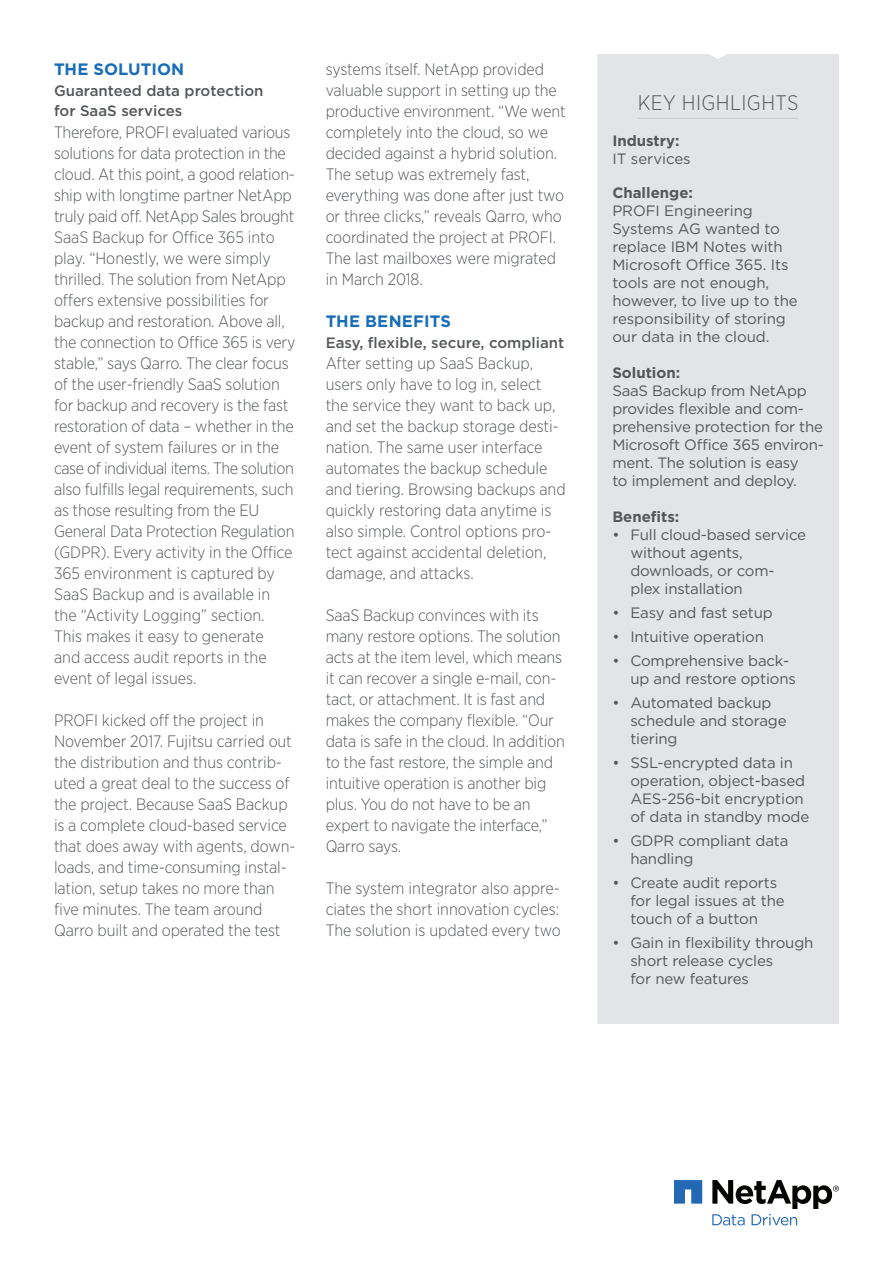
<style>
.page{position:relative;width:893px;height:1263px;background:#fff}
.page>*{position:absolute;margin:0;border:0;box-sizing:border-box;transform-origin:0 0}
.t1{font:300 21px "Gotham Narrow";letter-spacing:.02em;color:#55585a}
.t2{font:300 16.5px/21px "Gotham Narrow";letter-spacing:-.01em;color:#55585a}
.t3{font:700 16.5px "Gotham HTF";letter-spacing:.005em;color:#186db6}
.t4{font:15px/18px "Gotham";letter-spacing:-.01em;color:#55585a}
.t5{font:500 15px/19.5px "Gotham HTF";color:#55585a}
.t6{font:700 15px "Gotham";color:#55585a}
</style>
<div class="page">
<svg style="left:674px;top:1180px;width:28px;height:23px"></svg>
<svg style="left:712px;top:1180px;width:127px;height:45px"></svg>
<div style="left:597px;top:54px;width:242px;height:970px;background:#e2e4e5"></div>
<hr style="left:638px;top:118px;width:160px;height:1px;background:#c6cbcc">
<p class="t3" style="left:54px;top:60px;width:132px">THE SOLUTION</p>
<p class="t5" style="left:54px;top:81px;width:211px">Guaranteed data protection for SaaS services</p>
<p class="t2" style="left:54px;top:121px;width:243px">Therefore, PROFI evaluated various solutions for data protection in the cloud. At this point, a good relation&shy;ship with longtime partner NetApp truly paid off. NetApp Sales brought SaaS Backup for Office 365 into play. “Honestly, we were simply thrilled. The solution from NetApp offers extensive possibilities for backup and restoration. Above all, the connection to Office 365 is very stable,” says Qarro. The clear focus of the user-friendly SaaS solution for backup and recovery is the fast restoration of data – whether in the event of system failures or in the case of individual items. The solution also fulfills legal requirements, such as those resulting from the EU General Data Protection Regulation (GDPR). Every activity in the Office 365 environment is captured by SaaS Backup and is available in the “Activity Logging” section.<br>This makes it easy to generate<br>and access audit reports in the event of legal issues.</p>
<p class="t2" style="left:54px;top:709px;width:243px">PROFI kicked off the project in November 2017. Fujitsu carried out the distribution and thus contrib&shy;uted a great deal to the success of the project. Because SaaS Backup is a complete cloud-based service that does away with agents, down&shy;loads, and time-consuming instal&shy;lation, setup takes no more than five minutes. The team around Qarro built and operated the test</p>
<p class="t2" style="left:326px;top:58px;width:242px">systems itself. NetApp provided valuable support in setting up the productive environment. “We went completely into the cloud, so we decided against a hybrid solution.<br>The setup was extremely fast, everything was done after just two or three clicks,” reveals Qarro, who coordinated the project at PROFI.<br>The last mailboxes were migrated in March 2018.</p>
<p class="t3" style="left:326px;top:312px;width:127px">THE BENEFITS</p>
<p class="t5" style="left:326px;top:333px;width:240px">Easy, flexible, secure, compliant</p>
<p class="t2" style="left:326px;top:352px;width:242px">After setting up SaaS Backup, users only have to log in, select the service they want to back up, and set the backup storage desti&shy;nation. The same user interface automates the backup schedule and tiering. Browsing backups and quickly restoring data anytime is also simple. Control options pro&shy;tect against accidental deletion, damage, and attacks.</p>
<p class="t2" style="left:326px;top:604px;width:241px">SaaS Backup convinces with its many restore options. The solution acts at the item level, which means it can recover a single e-mail, con&shy;tact, or attachment. It is fast and makes the company flexible. “Our data is safe in the cloud. In addition to the fast restore, the simple and intuitive operation is another big plus. You do not have to be an expert to navigate the interface,”<br>Qarro says.</p>
<p class="t2" style="left:326px;top:877px;width:237px;text-align:justify">The system integrator also appre&shy;ciates the short innovation cycles:<br>The solution is updated every two</p>
<p class="t1" style="left:638px;top:90px;width:162px">KEY HIGHLIGHTS</p>
<p class="t6" style="left:612px;top:131px;width:69px">Industry:</p>
<p class="t4" style="left:612px;top:150px;width:80px">IT services</p>
<p class="t6" style="left:612px;top:183px;width:82px">Challenge:</p>
<p class="t4" style="left:612px;top:202px;width:187px">PROFI Engineering<br>Systems AG wanted to replace IBM Notes with<br>Microsoft Office 365. Its tools are not enough, however, to live up to the responsibility of storing our data in the cloud.</p>
<p class="t6" style="left:612px;top:363px;width:69px">Solution:</p>
<p class="t4" style="left:612px;top:382px;width:213px">SaaS Backup from NetApp provides flexible and com&shy;prehensive protection for the<br>Microsoft Office 365 environ&shy;ment. The solution is easy<br>to implement and deploy.</p>
<p class="t6" style="left:612px;top:507px;width:69px">Benefits:</p>
<p class="t4" style="left:630px;top:526px;width:177px;text-indent:-18px">• Full cloud-based service without agents, downloads, or com&shy;plex installation</p>
<p class="t4" style="left:612px;top:604px;width:162px">• Easy and fast setup</p>
<p class="t4" style="left:612px;top:628px;width:153px">• Intuitive operation</p>
<p class="t4" style="left:630px;top:652px;width:167px;text-indent:-18px">• Comprehensive back&shy;up and restore options</p>
<p class="t4" style="left:630px;top:694px;width:158px;text-indent:-18px">• Automated backup schedule and storage tiering</p>
<p class="t4" style="left:630px;top:754px;width:180px;text-indent:-18px">• SSL-encrypted data in operation, object-based<br>AES-256-bit encryption of data in standby mode</p>
<p class="t4" style="left:630px;top:832px;width:160px;text-indent:-18px">• GDPR compliant data handling</p>
<p class="t4" style="left:630px;top:874px;width:156px;text-indent:-18px">• Create audit reports for legal issues at the touch of a button</p>
<p class="t4" style="left:630px;top:934px;width:185px;text-indent:-18px">• Gain in flexibility through short release cycles<br>for new features</p>
</div>
